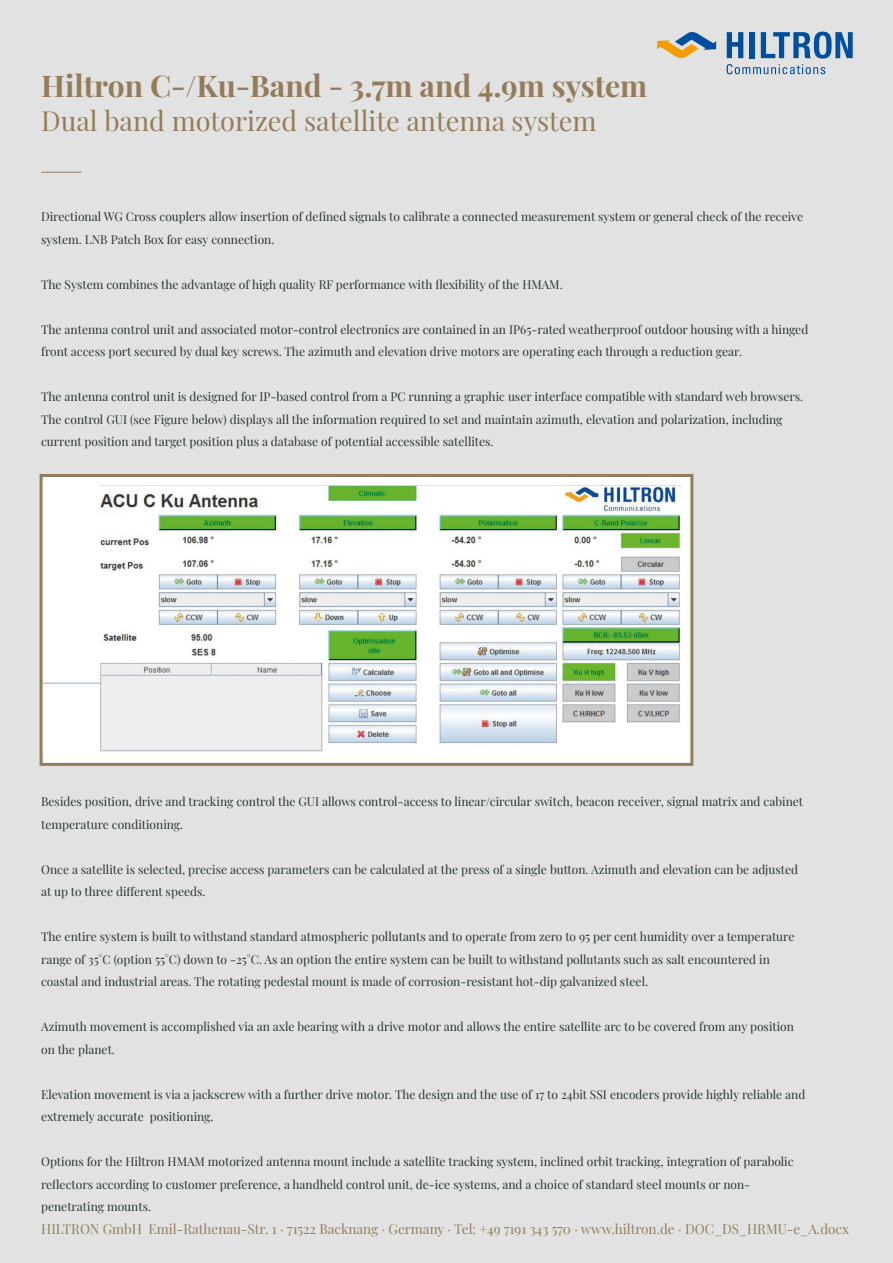
<style>
.page{position:relative;width:893px;height:1263px;background:#e2e2e2}
.page>*{position:absolute;margin:0;border:0;box-sizing:border-box;transform-origin:0 0}
.t1{font:700 30px "Playfair Display";color:#947c5a}
.t2{font:27px "Playfair Display";color:#947c5a}
.t3{font:13.5px "Playfair Display";color:#947c5a}
.t4{font:12px/22.5px "Playfair Display";color:#273332}
</style>
<div class="page">
<svg style="left:727px;top:32px;width:126px;height:42px;background:#8caac8"></svg>
<svg style="left:657px;top:32px;width:59px;height:26px;background:#b4b2a1"></svg>
<hr style="left:41px;top:172px;width:41px;height:1px;background:#947c5a">
<img style="left:44px;top:478px;width:645px;height:284px">
<div style="left:40px;top:474px;width:653px;height:292px;border:3px solid #947c5a"></div>
<p class="t1" style="left:41px;top:62px;width:607px">Hiltron C-/Ku-Band - 3.7m and 4.9m system</p>
<p class="t2" style="left:41px;top:100px;width:557px">Dual band motorized satellite antenna system</p>
<p class="t4" style="left:41px;top:205px;width:763px">Directional WG Cross couplers allow insertion of defined signals to calibrate a connected measurement system or general check of the receive system. LNB Patch Box for easy connection.</p>
<p class="t4" style="left:41px;top:272px;width:523px">The System combines the advantage of high quality RF performance with flexibility of the HMAM.</p>
<p class="t4" style="left:41px;top:317px;width:769px">The antenna control unit and associated motor-control electronics are contained in an IP65-rated weatherproof outdoor housing with a hinged front access port secured by dual key screws. The azimuth and elevation drive motors are operating each through a reduction gear.</p>
<p class="t4" style="left:41px;top:385px;width:764px">The antenna control unit is designed for IP-based control from a PC running a graphic user interface compatible with standard web browsers.<br>The control GUI (see Figure below) displays all the information required to set and maintain azimuth, elevation and polarization, including current position and target position plus a database of potential accessible satellites.</p>
<p class="t4" style="left:41px;top:790px;width:763px">Besides position, drive and tracking control the GUI allows control-access to linear/circular switch, beacon receiver, signal matrix and cabinet temperature conditioning.</p>
<p class="t4" style="left:41px;top:857px;width:758px">Once a satellite is selected, precise access parameters can be calculated at the press of a single button. Azimuth and elevation can be adjusted at up to three different speeds.</p>
<p class="t4" style="left:41px;top:925px;width:755px">The entire system is built to withstand standard atmospheric pollutants and to operate from zero to 95 per cent humidity over a temperature range of 35°C (option 55°C) down to -25°C. As an option the entire system can be built to withstand pollutants such as salt encountered in coastal and industrial areas. The rotating pedestal mount is made of corrosion-resistant hot-dip galvanized steel.</p>
<p class="t4" style="left:41px;top:1015px;width:754px">Azimuth movement is accomplished via an axle bearing with a drive motor and allows the entire satellite arc to be covered from any position on the planet.</p>
<p class="t4" style="left:41px;top:1082px;width:766px">Elevation movement is via a jackscrew with a further drive motor. The design and the use of 17 to 24bit SSI encoders provide highly reliable and extremely accurate positioning.</p>
<p class="t4" style="left:41px;top:1150px;width:754px">Options for the Hiltron HMAM motorized antenna mount include a satellite tracking system, inclined orbit tracking, integration of parabolic reflectors according to customer preference, a handheld control unit, de-ice systems, and a choice of standard steel mounts or non&shy;penetrating mounts.</p>
<p class="t3" style="left:41px;top:1218px;width:809px">HILTRON GmbH Emil-Rathenau-Str. 1 · 71522 Backnang · Germany · Tel: +49 7191 343 570 · www.hiltron.de · DOC_DS_HRMU-e_A.docx</p>
</div>
